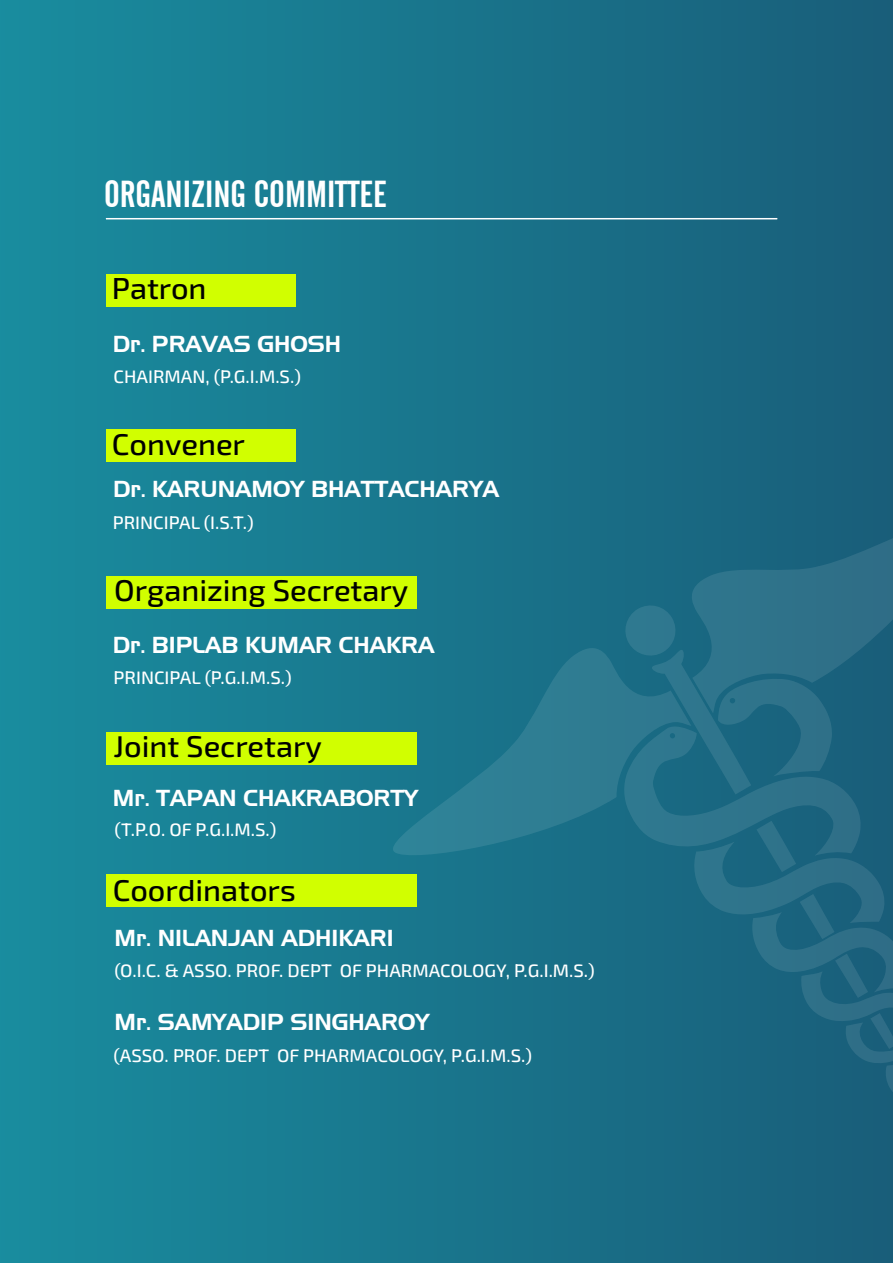
<style>
.page{position:relative;width:893px;height:1263px;background:#fff}
.page>*{position:absolute;margin:0;border:0;box-sizing:border-box;transform-origin:0 0}
.t1{font:37.5px "Alternate Gothic No 2 BT";color:#fff}
.t2{font:500 30px "Exo 2";color:#000}
.t3{font:22.5px "Aero Regular SWFTE";color:#fff}
.t4{font:500 18px "Exo 2";color:#fff}
</style>
<div class="page">
<div style="left:0;top:0;width:893px;height:1263px;background:linear-gradient(to right,#198d9e,#195d79)"></div>
<div style="left:106px;top:274px;width:190px;height:32px;background:#d1ff00"></div>
<div style="left:106px;top:429px;width:190px;height:32px;background:#d1ff00"></div>
<div style="left:106px;top:576px;width:310px;height:33px;background:#d1ff00"></div>
<div style="left:106px;top:732px;width:310px;height:32px;background:#d1ff00"></div>
<div style="left:106px;top:874px;width:310px;height:33px;background:#d1ff00"></div>
<hr style="left:106px;top:218px;width:671px;height:1px;background:#fff">
<svg style="left:622px;top:537px;width:271px;height:559px;background:#216982"></svg>
<svg style="left:393px;top:638px;width:298px;height:226px;background:#25778b"></svg>
<svg style="left:501px;top:745px;width:11px;height:11px"></svg>
<h1 class="t1" style="left:104px;top:173px;width:284px">ORGANIZING COMMITTEE</h1>
<h2 class="t2" style="left:112px;top:268px;width:96px">Patron</h2>
<p class="t3" style="left:113px;top:330px;width:230px">Dr. PRAVAS GHOSH</p>
<p class="t4" style="left:114px;top:365px;width:189px">CHAIRMAN, (P.G.I.M.S.)</p>
<h2 class="t2" style="left:112px;top:424px;width:135px">Convener</h2>
<p class="t3" style="left:113px;top:476px;width:388px">Dr. KARUNAMOY BHATTACHARYA</p>
<p class="t4" style="left:113px;top:510px;width:142px">PRINCIPAL (I.S.T.)</p>
<h2 class="t2" style="left:114px;top:569px;width:296px">Organizing Secretary</h2>
<p class="t3" style="left:113px;top:631px;width:323px">Dr. BIPLAB KUMAR CHAKRA</p>
<p class="t4" style="left:114px;top:665px;width:180px">PRINCIPAL (P.G.I.M.S.)</p>
<h2 class="t2" style="left:114px;top:726px;width:210px">Joint Secretary</h2>
<p class="t3" style="left:113px;top:785px;width:307px">Mr. TAPAN CHAKRABORTY</p>
<p class="t4" style="left:114px;top:817px;width:164px">(T.P.O. OF P.G.I.M.S.)</p>
<h2 class="t2" style="left:113px;top:869px;width:185px">Coordinators</h2>
<p class="t3" style="left:115px;top:924px;width:281px">Mr. NILANJAN ADHIKARI</p>
<p class="t4" style="left:114px;top:958px;width:482px">(O.I.C. &amp; ASSO. PROF. DEPT OF PHARMACOLOGY, P.G.I.M.S.)</p>
<p class="t3" style="left:115px;top:1008px;width:316px">Mr. SAMYADIP SINGHAROY</p>
<p class="t4" style="left:114px;top:1043px;width:420px">(ASSO. PROF. DEPT OF PHARMACOLOGY, P.G.I.M.S.)</p>
</div>
